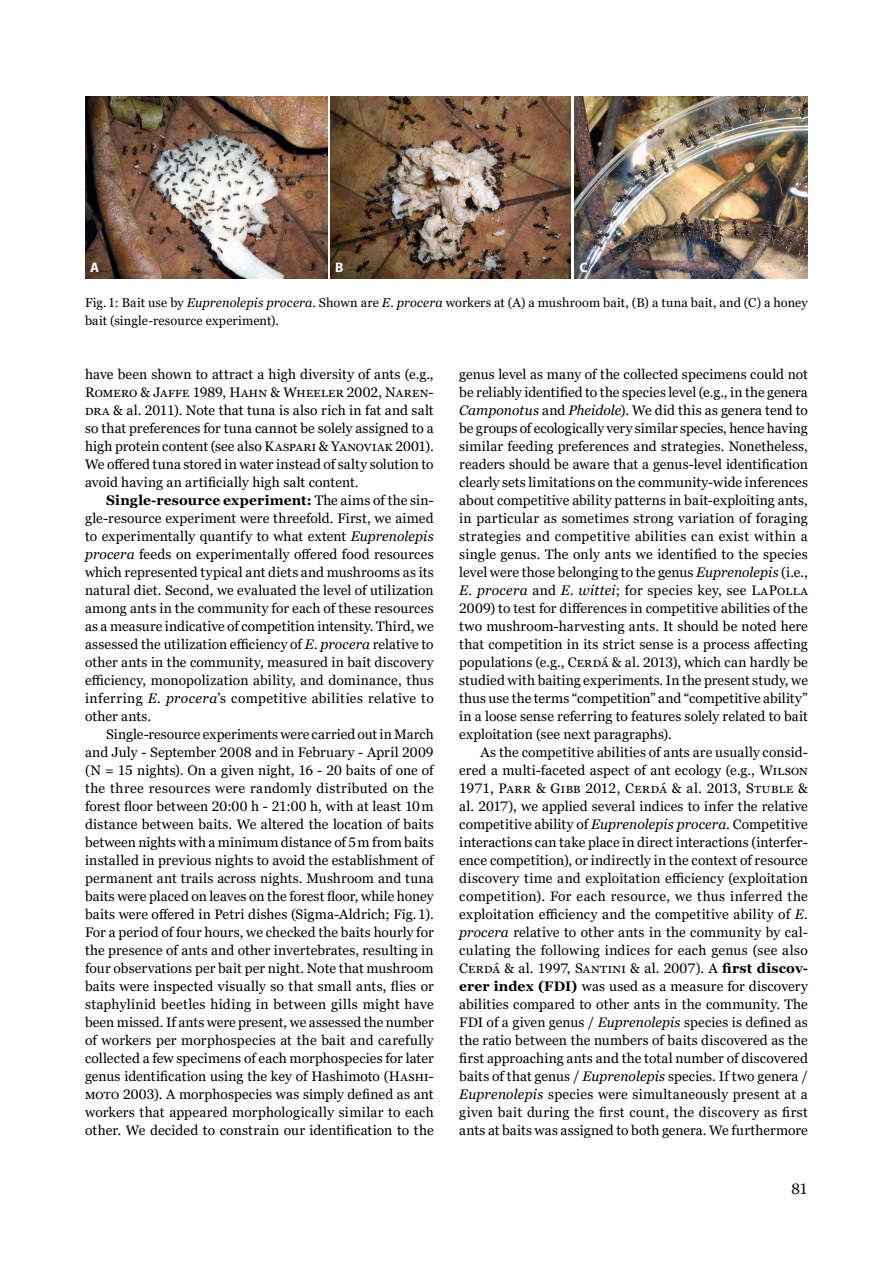
<style>
.page{position:relative;width:893px;height:1263px;background:#fff}
.page>*{position:absolute;margin:0;border:0;box-sizing:border-box;transform-origin:0 0}
.t1{font:15px "Georgia Pro";color:#000}
.t2{font:13.8px/18px "Georgia Pro";letter-spacing:.01em;color:#000;text-align:justify}
.t3{font:700 13.8px "Myriad Pro";color:#fff}
.t4{font:12.75px/18px "Georgia Pro";letter-spacing:.005em;color:#000}
.s1{font-style:italic}
.s2{font-weight:700}
</style>
<div class="page">
<img style="left:85px;top:97px;width:242px;height:181px">
<img style="left:331px;top:97px;width:240px;height:181px">
<img style="left:575px;top:97px;width:233px;height:181px">
<p class="t3" style="left:90px;top:258px;width:11px">A</p>
<p class="t3" style="left:335px;top:258px;width:10px">B</p>
<p class="t3" style="left:579px;top:258px;width:10px">C</p>
<p class="t4" style="left:85px;top:294px;width:724px">Fig.1: Bait use by <span class="s1">Euprenolepis procera</span>. Shown are <span class="s1">E. procera</span> workers at (A) a mushroom bait, (B) a tuna bait, and (C) a honey bait (single-resource experiment).</p>
<p class="t2" style="left:85px;top:365px;width:350px">have been shown to attract a high diversity of ants (e.g., Romero &amp; Jaffe 1989, Hahn &amp; Wheeler 2002, Naren&shy;dra &amp; al. 2011). Note that tuna is also rich in fat and salt so that preferences for tuna cannot be solely assigned to a high protein content (see also Kaspari &amp; Yanoviak 2001).<br>We offered tuna stored in water instead of salty solution to avoid having an artificially high salt content.</p>
<p class="t2" style="left:85px;top:491px;width:350px;text-indent:21px"><span class="s2">Single-resource experiment:</span> The aims of the sin&shy;gle-resource experiment were threefold. First, we aimed to experimentally quantify to what extent <span class="s1">Euprenolepis procera</span> feeds on experimentally offered food resources which represented typical ant diets and mushrooms as its natural diet. Second, we evaluated the level of utilization among ants in the community for each of these resources as a measure indicative of competition intensity. Third, we assessed the utilization efficiency of <span class="s1">E. procera</span> relative to other ants in the community, measured in bait discovery efficiency, monopolization ability, and dominance, thus inferring <span class="s1">E. procera</span>’s competitive abilities relative to other ants.</p>
<p class="t2" style="left:85px;top:725px;width:350px;text-indent:21px">Single-resource experiments were carried out in March and July - September 2008 and in February - April 2009 (N = 15 nights). On a given night, 16 - 20 baits of one of the three resources were randomly distributed on the forest floor between 20:00 h - 21:00 h, with at least 10m distance between baits. We altered the location of baits between nights with a minimum distance of 5m from baits installed in previous nights to avoid the establishment of permanent ant trails across nights. Mushroom and tuna baits were placed on leaves on the forest floor, while honey baits were offered in Petri dishes (Sigma-Aldrich; Fig.1).<br>For a period of four hours, we checked the baits hourly for the presence of ants and other invertebrates, resulting in four observations per bait per night. Note that mushroom baits were inspected visually so that small ants, flies or staphylinid beetles hiding in between gills might have been missed. If ants were present, we assessed the number of workers per morphospecies at the bait and carefully collected a few specimens of each morphospecies for later genus identification using the key of Hashimoto (Hashi&shy;moto 2003). A morphospecies was simply defined as ant workers that appeared morphologically similar to each other. We decided to constrain our identification to the</p>
<p class="t2" style="left:459px;top:365px;width:350px">genus level as many of the collected specimens could not be reliably identified to the species level (e.g., in the genera <span class="s1">Camponotus</span> and <span class="s1">Pheidole</span>). We did this as genera tend to be groups of ecologically very similar species, hence having similar feeding preferences and strategies. Nonetheless, readers should be aware that a genus-level identification clearly sets limitations on the community-wide inferences about competitive ability patterns in bait-exploiting ants, in particular as sometimes strong variation of foraging strategies and competitive abilities can exist within a single genus. The only ants we identified to the species level were those belonging to the genus <span class="s1">Euprenolepis</span> (i.e., <span class="s1">E. procera</span> and <span class="s1">E. wittei</span>; for species key, see LaPolla 2009) to test for differences in competitive abilities of the two mushroom-harvesting ants. It should be noted here that competition in its strict sense is a process affecting populations (e.g., Cerdá &amp; al. 2013), which can hardly be studied with baiting experiments. In the present study, we thus use the terms “competition” and “competitive ability” in a loose sense referring to features solely related to bait exploitation (see next paragraphs).</p>
<p class="t2" style="left:459px;top:743px;width:350px;text-indent:21px">As the competitive abilities of ants are usually consid&shy;ered a multi-faceted aspect of ant ecology (e.g., Wilson 1971, Parr &amp; Gibb 2012, Cerdá &amp; al. 2013, Stuble &amp; al. 2017), we applied several indices to infer the relative competitive ability of <span class="s1">Euprenolepis procera</span>. Competitive interactions can take place in direct interactions (interfer&shy;ence competition), or indirectly in the context of resource discovery time and exploitation efficiency (exploitation competition). For each resource, we thus inferred the exploitation efficiency and the competitive ability of <span class="s1">E. procera</span> relative to other ants in the community by cal&shy;culating the following indices for each genus (see also Cerdá &amp; al. 1997, Santini &amp; al. 2007). A <span class="s2">first discov&shy;erer index (FDI)</span> was used as a measure for discovery abilities compared to other ants in the community. The FDI of a given genus / <span class="s1">Euprenolepis</span> species is defined as the ratio between the numbers of baits discovered as the first approaching ants and the total number of discovered baits of that genus / <span class="s1">Euprenolepis</span> species. If two genera / <span class="s1">Euprenolepis</span> species were simultaneously present at a given bait during the first count, the discovery as first ants at baits was assigned to both genera. We furthermore</p>
<p class="t1" style="left:792px;top:1180px;width:18px">81</p>
</div>
